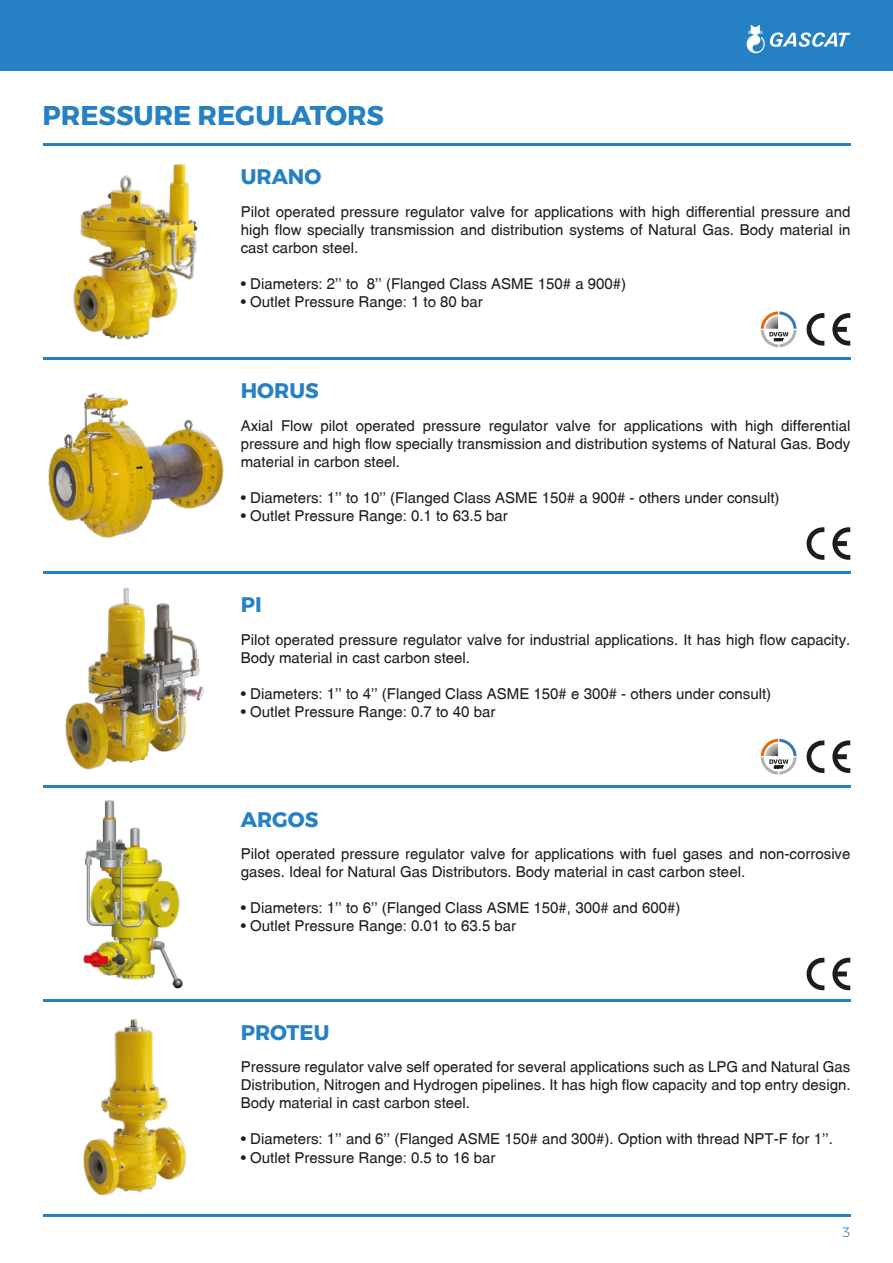
<style>
.page{position:relative;width:893px;height:1263px;background:#fff}
.page>*{position:absolute;margin:0;border:0;box-sizing:border-box;transform-origin:0 0}
.t1{font:700 27px "Montserrat";color:#2581c4}
.t2{font:700 21px "Montserrat";color:#2581c4}
.t3{font:15px/18px "New Zurica";color:#1d1d1b;text-align:justify}
.t4{font:300 13.5px "Montserrat";color:#2581c4}
</style>
<div class="page">
<div style="left:0;top:0;width:893px;height:70px;background:#2581c4"></div>
<svg style="left:747px;top:25px;width:103px;height:28px"></svg>
<hr style="left:43px;top:1214px;width:807px;height:2px;background:#2581c4">
<img style="left:73px;top:163px;width:125px;height:177px">
<img style="left:48px;top:393px;width:176px;height:145px">
<svg style="left:807px;top:313px;width:17px;height:33px"></svg>
<svg style="left:832px;top:313px;width:18px;height:33px"></svg>
<svg style="left:759px;top:310px;width:39px;height:38px"></svg>
<svg style="left:761px;top:311px;width:35px;height:36px"></svg>
<img style="left:65px;top:587px;width:139px;height:183px">
<svg style="left:807px;top:740px;width:17px;height:33px"></svg>
<svg style="left:832px;top:740px;width:18px;height:33px"></svg>
<svg style="left:759px;top:738px;width:39px;height:38px"></svg>
<svg style="left:761px;top:739px;width:35px;height:36px"></svg>
<img style="left:77px;top:800px;width:115px;height:200px">
<img style="left:83px;top:1019px;width:104px;height:177px">
<hr style="left:43px;top:357px;width:807px;height:2px;background:#2581c4">
<hr style="left:43px;top:143px;width:807px;height:2px;background:#2581c4">
<hr style="left:43px;top:571px;width:807px;height:3px;background:#2581c4">
<hr style="left:43px;top:786px;width:807px;height:2px;background:#2581c4">
<hr style="left:43px;top:1000px;width:807px;height:2px;background:#2581c4">
<svg style="left:807px;top:527px;width:17px;height:33px"></svg>
<svg style="left:832px;top:527px;width:18px;height:33px"></svg>
<svg style="left:807px;top:958px;width:17px;height:32px"></svg>
<svg style="left:832px;top:958px;width:18px;height:32px"></svg>
<h1 class="t1" style="left:43px;top:94px;width:343px">PRESSURE REGULATORS</h1>
<h2 class="t2" style="left:241px;top:160px;width:82px">URANO</h2>
<p class="t3" style="left:241px;top:202px;width:611px">Pilot operated pressure regulator valve for applications with high differential pressure and high flow specially transmission and distribution systems of Natural Gas. Body material in cast carbon steel.</p>
<p class="t3" style="left:241px;top:274px;width:387px">• Diameters: 2’’ to 8’’ (Flanged Class ASME 150# a 900#)</p>
<p class="t3" style="left:241px;top:292px;width:244px">• Outlet Pressure Range: 1 to 80 bar</p>
<h2 class="t2" style="left:241px;top:374px;width:79px">HORUS</h2>
<p class="t3" style="left:241px;top:416px;width:611px">Axial Flow pilot operated pressure regulator valve for applications with high differential pressure and high flow specially transmission and distribution systems of Natural Gas. Body material in carbon steel.</p>
<p class="t3" style="left:241px;top:488px;width:540px">• Diameters: 1’’ to 10’’ (Flanged Class ASME 150# a 900# - others under consult)</p>
<p class="t3" style="left:241px;top:506px;width:269px">• Outlet Pressure Range: 0.1 to 63.5 bar</p>
<h2 class="t2" style="left:241px;top:588px;width:22px">PI</h2>
<p class="t3" style="left:241px;top:630px;width:611px">Pilot operated pressure regulator valve for industrial applications. It has high flow capacity.<br>Body material in cast carbon steel.</p>
<p class="t3" style="left:241px;top:684px;width:532px">• Diameters: 1’’ to 4’’ (Flanged Class ASME 150# e 300# - others under consult)</p>
<p class="t3" style="left:241px;top:702px;width:256px">• Outlet Pressure Range: 0.7 to 40 bar</p>
<h2 class="t2" style="left:241px;top:802px;width:79px">ARGOS</h2>
<p class="t3" style="left:241px;top:845px;width:611px">Pilot operated pressure regulator valve for applications with fuel gases and non-corrosive gases. Ideal for Natural Gas Distributors. Body material in cast carbon steel.</p>
<p class="t3" style="left:241px;top:899px;width:441px">• Diameters: 1’’ to 6’’ (Flanged Class ASME 150#, 300# and 600#)</p>
<p class="t3" style="left:241px;top:917px;width:277px">• Outlet Pressure Range: 0.01 to 63.5 bar</p>
<h2 class="t2" style="left:241px;top:1015px;width:90px">PROTEU</h2>
<p class="t3" style="left:241px;top:1058px;width:611px">Pressure regulator valve self operated for several applications such as LPG and Natural Gas Distribution, Nitrogen and Hydrogen pipelines. It has high flow capacity and top entry design.<br>Body material in cast carbon steel.</p>
<p class="t3" style="left:241px;top:1130px;width:594px">• Diameters: 1’’ and 6’’ (Flanged ASME 150# and 300#). Option with thread NPT-F for 1’’.</p>
<p class="t3" style="left:241px;top:1148px;width:256px">• Outlet Pressure Range: 0.5 to 16 bar</p>
<p class="t4" style="left:843px;top:1222px;width:9px">3</p>
</div>
